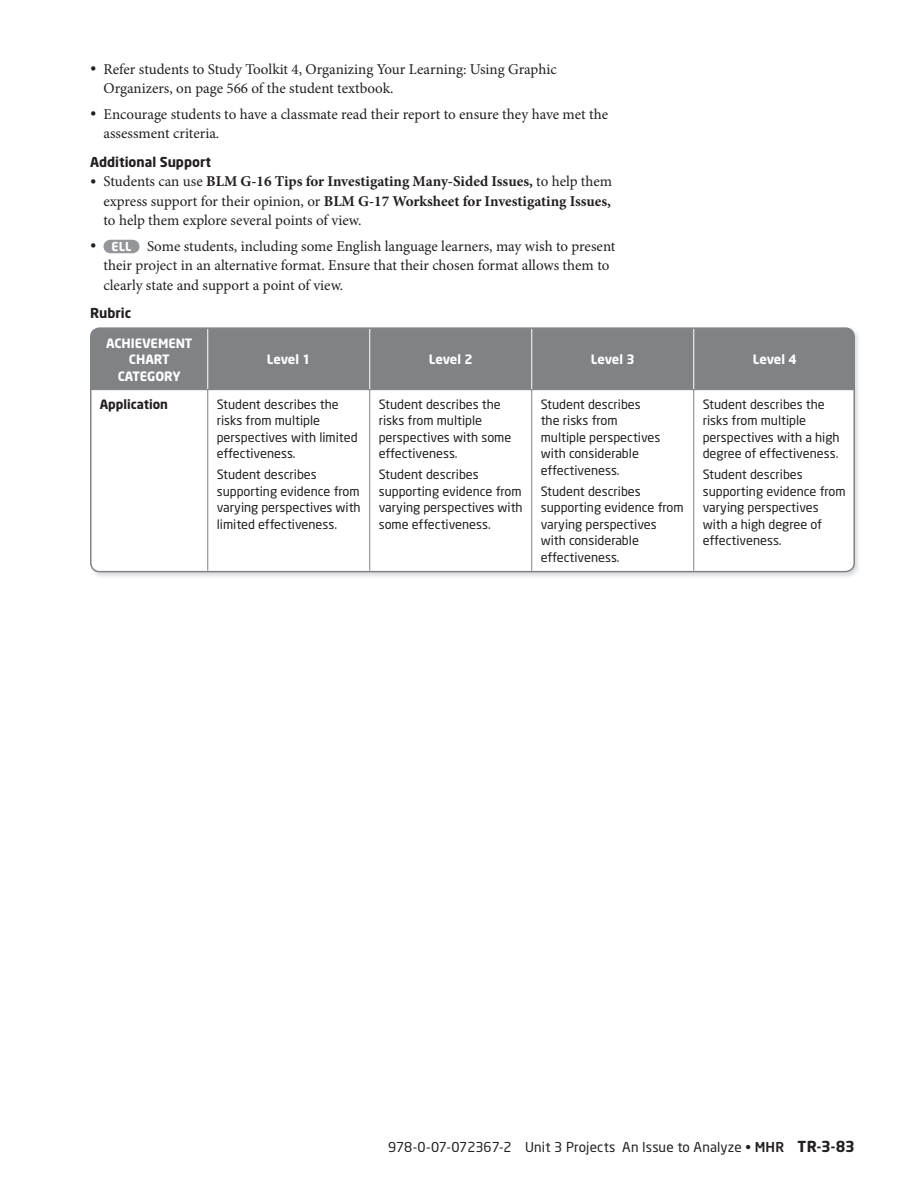
<style>
.page{position:relative;width:918px;height:1188px;background:#fff}
.page>*{position:absolute;margin:0;border:0;box-sizing:border-box;transform-origin:0 0}
.t1{font:15px/19.5px "Minion Pro";color:#231f20}
.t2{font:13.5px "Neo Sans";letter-spacing:.005em;color:#231f20}
.t3{font:700 13.5px "Neo Sans";color:#231f20}
.t4{font:12.75px/16.5px "Neo Sans";color:#231f20}
.t5{font:700 12.75px/16.5px "Neo Sans";letter-spacing:-.01em;color:#fff;text-align:center}
.t6{font:700 12.75px "Neo Sans";color:#231f20}
.s1{font-size:16.5px}
.s2{font-weight:700}
.s3{font-family:"Neo Sans";font-weight:700;font-size:12.15px;color:#fff}
.s4{font-weight:500}
.s5{font-weight:700;font-size:15px}
</style>
<div class="page">
<div style="left:104px;top:240px;width:36px;height:13px;background:#939598;border-radius:7px"></div>
<div style="left:93px;top:328px;width:761px;height:61px;background:#808285"></div>
<hr style="left:207px;top:328px;width:1px;height:61px;background:#fff">
<hr style="left:369px;top:328px;width:1px;height:61px;background:#fff">
<hr style="left:531px;top:328px;width:1px;height:61px;background:#fff">
<hr style="left:693px;top:328px;width:1px;height:61px;background:#fff">
<svg style="left:91px;top:389px;width:763px;height:182px"></svg>
<div style="left:90px;top:327px;width:765px;height:245px;border:2px solid #808285;border-radius:9px"></div>
<p class="t1" style="left:104px;top:61px;width:455px;text-indent:-14px"><span class="s1">•</span> Refer students to Study Toolkit 4, Organizing Your Learning: Using Graphic<br>Organizers, on page 566 of the student textbook.</p>
<p class="t1" style="left:104px;top:106px;width:506px;text-indent:-14px"><span class="s1">•</span> Encourage students to have a classmate read their report to ensure they have met the assessment criteria.</p>
<p class="t3" style="left:90px;top:156px;width:123px">Additional Support</p>
<p class="t1" style="left:104px;top:173px;width:510px;text-align:justify;text-indent:-14px"><span class="s1">•</span> Students can use <span class="s2">BLM G-16 Tips for Investigating Many-Sided Issues,</span> to help them express support for their opinion, or <span class="s2">BLM G-17 Worksheet for Investigating Issues, </span>to help them explore several points of view.</p>
<p class="t1" style="left:104px;top:238px;width:514px;text-indent:-14px"><span class="s1">•</span> <span class="s3">ELL</span> Some students, including some English language learners, may wish to present their project in an alternative format. Ensure that their chosen format allows them to clearly state and support a point of view.</p>
<p class="t3" style="left:90px;top:308px;width:43px">Rubric</p>
<p class="t5" style="left:106px;top:336px;width:88px">ACHIEVEMENT<br>CHART<br>CATEGORY</p>
<p class="t5" style="left:267px;top:352px;width:45px">Level 1</p>
<p class="t5" style="left:429px;top:352px;width:45px">Level 2</p>
<p class="t5" style="left:591px;top:352px;width:45px">Level 3</p>
<p class="t5" style="left:753px;top:352px;width:45px">Level 4</p>
<p class="t6" style="left:100px;top:399px;width:70px">Application</p>
<p class="t4" style="left:217px;top:397px;width:142px">Student describes the risks from multiple perspectives with limited effectiveness.</p>
<p class="t4" style="left:217px;top:467px;width:146px">Student describes supporting evidence from varying perspectives with limited effectiveness.</p>
<p class="t4" style="left:379px;top:397px;width:134px">Student describes the risks from multiple perspectives with some effectiveness.</p>
<p class="t4" style="left:379px;top:467px;width:146px">Student describes supporting evidence from varying perspectives with some effectiveness.</p>
<p class="t4" style="left:541px;top:397px;width:121px">Student describes the risks from multiple perspectives with considerable effectiveness.</p>
<p class="t4" style="left:541px;top:484px;width:144px">Student describes supporting evidence from varying perspectives with considerable effectiveness.</p>
<p class="t4" style="left:703px;top:397px;width:138px">Student describes the risks from multiple perspectives with a high degree of effectiveness.</p>
<p class="t4" style="left:703px;top:467px;width:144px">Student describes supporting evidence from varying perspectives with a high degree of effectiveness.</p>
<p class="t2" style="left:388px;top:1142px;width:468px">978-0-07-072367-2 Unit 3 Projects An Issue to Analyze • <span class="s4">MHR</span> <span class="s5">TR-3-83</span></p>
</div>
